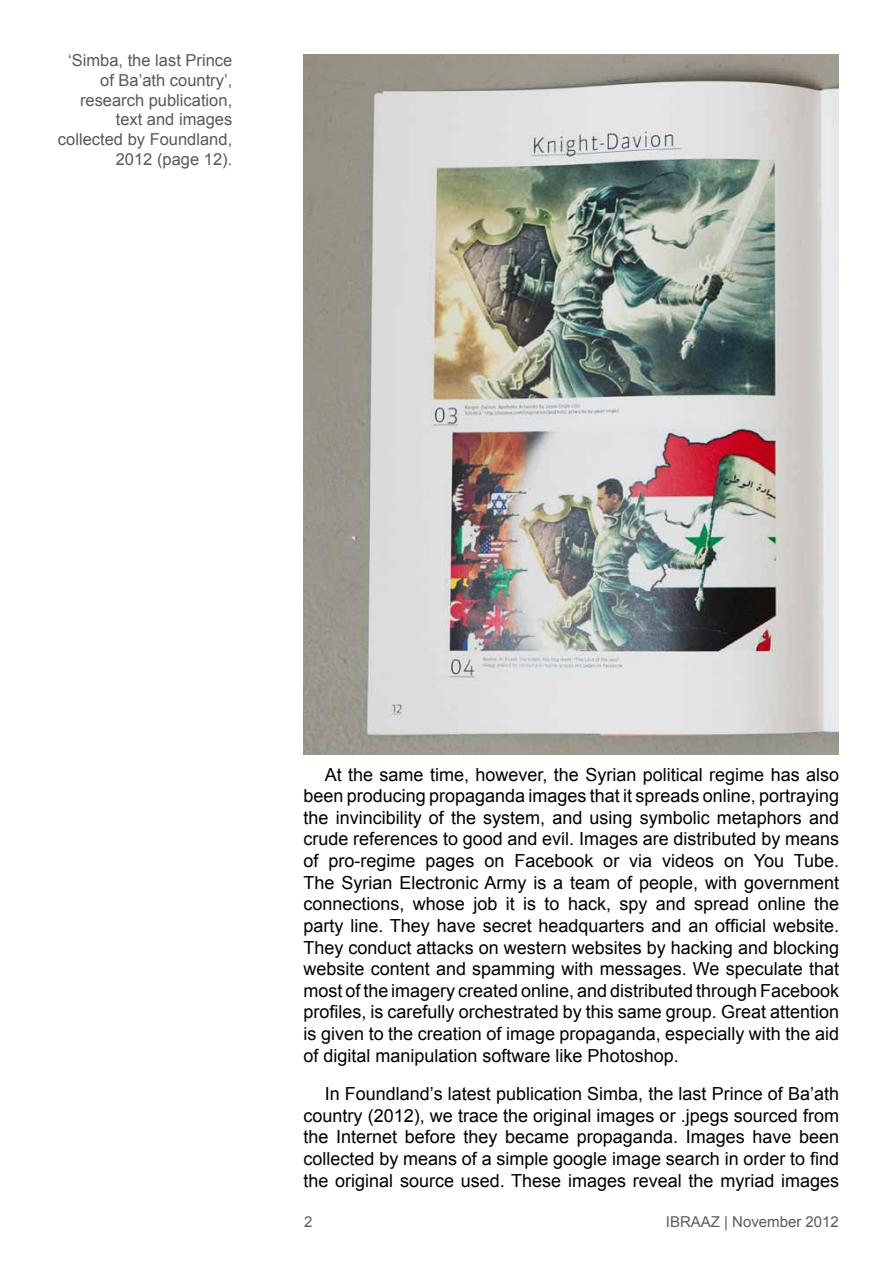
<style>
.page{position:relative;width:893px;height:1263px;background:#fff}
.page>*{position:absolute;margin:0;border:0;box-sizing:border-box;transform-origin:0 0}
.t1{font:18px/21.6px "Arial";color:#000;text-align:justify}
.t2{font:16.5px/19.8px "Arial";color:#58595b;text-align:right}
.t3{font:15px "Arial";color:#5a5b5d}
</style>
<div class="page">
<img style="left:303px;top:54px;width:536px;height:700px">
<p class="t2" style="left:58px;top:50px;width:176px">‘Simba, the last Prince of Ba’ath country’, research publication, text and images collected by Foundland,<br>2012 (page 12).</p>
<p class="t1" style="left:303px;top:763px;width:537px;text-indent:21px">At the same time, however, the Syrian political regime has also been producing propaganda images that it spreads online, portraying the invincibility of the system, and using symbolic metaphors and crude references to good and evil. Images are distributed by means of pro-regime pages on Facebook or via videos on You Tube.<br>The Syrian Electronic Army is a team of people, with government connections, whose job it is to hack, spy and spread online the party line. They have secret headquarters and an official website.<br>They conduct attacks on western websites by hacking and blocking website content and spamming with messages. We speculate that most of the imagery created online, and distributed through Facebook profiles, is carefully orchestrated by this same group. Great attention is given to the creation of image propaganda, especially with the aid of digital manipulation software like Photoshop.</p>
<p class="t1" style="left:303px;top:1083px;width:537px;text-indent:21px">In Foundland’s latest publication Simba, the last Prince of Ba’ath country (2012), we trace the original images or .jpegs sourced from the Internet before they became propaganda. Images have been collected by means of a simple google image search in order to find the original source used. These images reveal the myriad images</p>
<p class="t3" style="left:304px;top:1213px;width:10px">2</p>
<p class="t3" style="left:666px;top:1213px;width:175px">IBRAAZ | November 2012</p>
</div>
